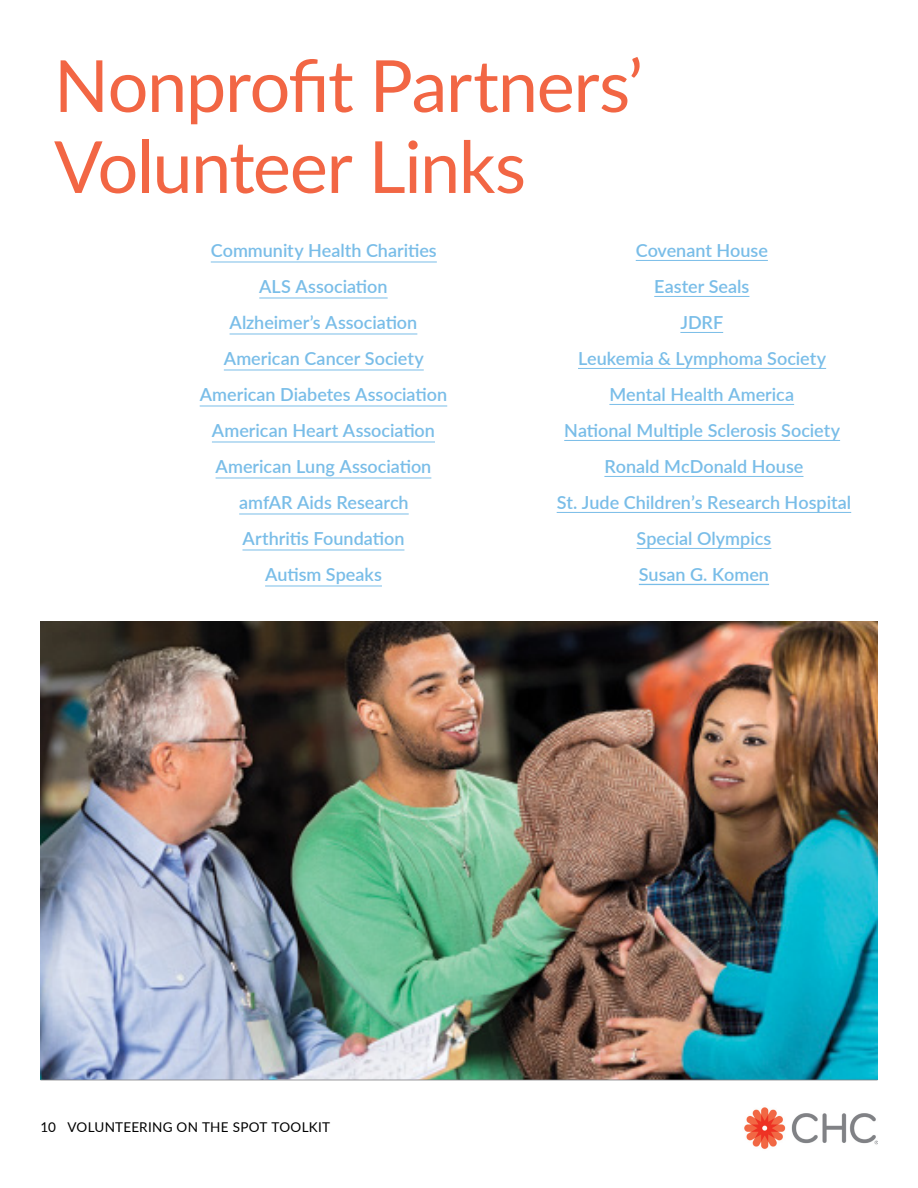
<style>
.page{position:relative;width:918px;height:1188px;background:#fff}
.page>*{position:absolute;margin:0;border:0;box-sizing:border-box;transform-origin:0 0}
.t1{font:72px/81px "Lato";letter-spacing:-.02em;color:#f26644}
.t2{font:600 18px/36px "Lato";color:#79bde8;text-align:center}
.t3{font:13.5px "Lato";letter-spacing:.02em;color:#000}
</style>
<div class="page">
<img style="left:744px;top:1107px;width:134px;height:42px">
<hr style="left:211px;top:262px;width:226px;height:1px;background:#79bde8">
<hr style="left:259px;top:298px;width:129px;height:1px;background:#79bde8">
<hr style="left:230px;top:334px;width:187px;height:1px;background:#79bde8">
<hr style="left:224px;top:370px;width:200px;height:1px;background:#79bde8">
<hr style="left:200px;top:406px;width:247px;height:1px;background:#79bde8">
<hr style="left:212px;top:442px;width:223px;height:1px;background:#79bde8">
<hr style="left:216px;top:478px;width:215px;height:1px;background:#79bde8">
<hr style="left:239px;top:514px;width:170px;height:1px;background:#79bde8">
<hr style="left:242px;top:550px;width:162px;height:1px;background:#79bde8">
<hr style="left:265px;top:586px;width:117px;height:1px;background:#79bde8">
<hr style="left:639px;top:584px;width:130px;height:1px;background:#79bde8">
<hr style="left:637px;top:548px;width:134px;height:1px;background:#79bde8">
<hr style="left:557px;top:512px;width:294px;height:1px;background:#79bde8">
<hr style="left:604px;top:476px;width:199px;height:1px;background:#79bde8">
<hr style="left:564px;top:440px;width:276px;height:1px;background:#79bde8">
<hr style="left:609px;top:404px;width:185px;height:1px;background:#79bde8">
<hr style="left:578px;top:368px;width:248px;height:1px;background:#79bde8">
<hr style="left:680px;top:332px;width:43px;height:1px;background:#79bde8">
<hr style="left:654px;top:296px;width:95px;height:1px;background:#79bde8">
<hr style="left:636px;top:260px;width:132px;height:1px;background:#79bde8">
<img style="left:40px;top:621px;width:838px;height:459px">
<hr style="left:40px;top:1080px;width:838px;height:1px;background:#807f83">
<h1 class="t1" style="left:54px;top:42px;width:591px">Nonprofit Partners’<br>Volunteer Links</h1>
<p class="t2" style="left:200px;top:232px;width:249px">Community Health Charities<br>ALS Association<br>Alzheimer’s Association<br>American Cancer Society<br>American Diabetes Association<br>American Heart Association<br>American Lung Association amfAR Aids Research<br>Arthritis Foundation<br>Autism Speaks</p>
<p class="t2" style="left:557px;top:232px;width:296px">Covenant House<br>Easter Seals<br>JDRF<br>Leukemia &amp; Lymphoma Society<br>Mental Health America<br>National Multiple Sclerosis Society<br>Ronald McDonald House<br>St. Jude Children’s Research Hospital<br>Special Olympics<br>Susan G. Komen</p>
<p class="t3" style="left:40px;top:1118px;width:291px">10 VOLUNTEERING ON THE SPOT TOOLKIT</p>
</div>
